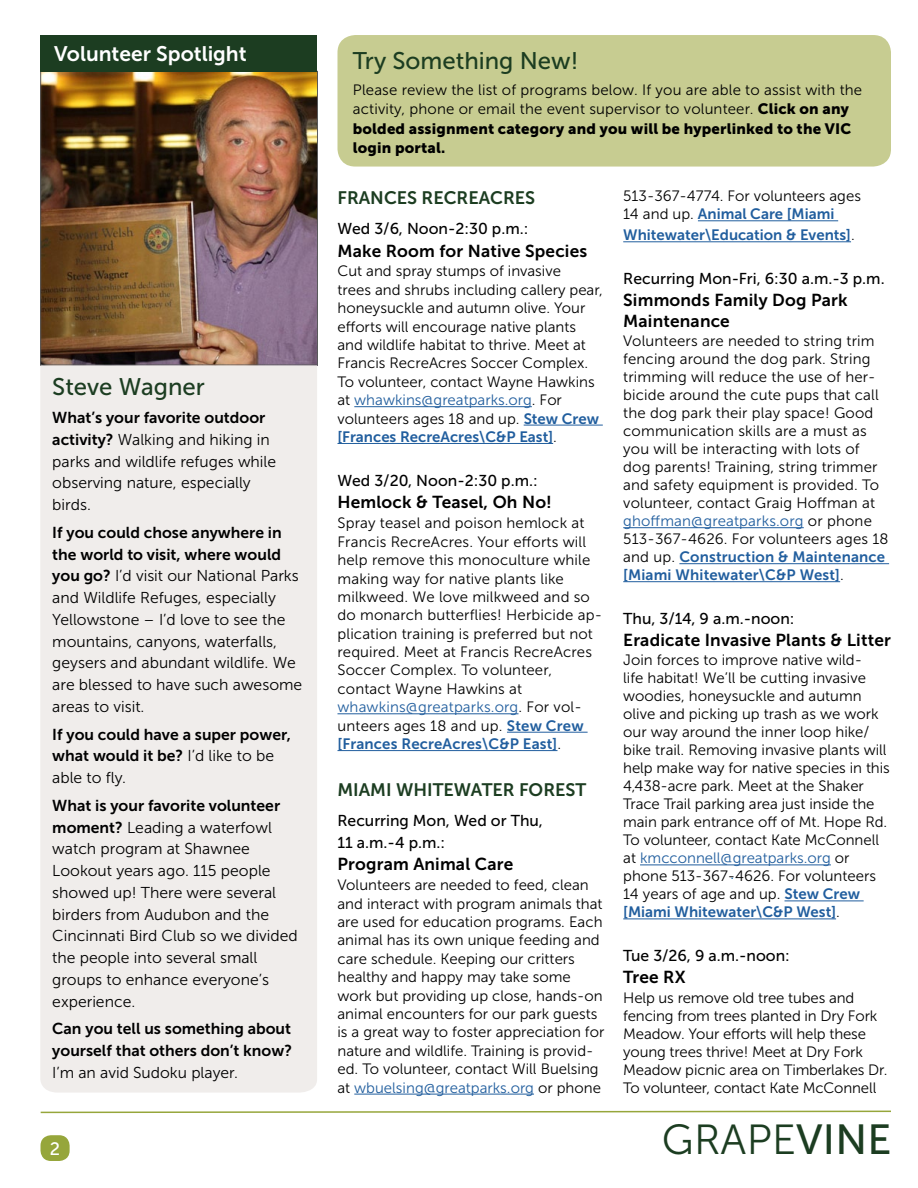
<style>
.page{position:relative;width:918px;height:1188px;background:#fff}
.page>*{position:absolute;margin:0;border:0;box-sizing:border-box;transform-origin:0 0}
.t1{font:42px "Museo Sans 300";letter-spacing:.005em;color:#1c3d21}
.t2{font:24px "Museo Sans 500";color:#1c3d21}
.t3{font:21px "Museo Sans 700";color:#fff}
.t4{font:18px "Museo Sans 700";color:#1c3d21}
.t5{font:18px "Museo Sans 500";color:#fff}
.t6{font:17.25px/20.7px "Museo Sans 700";letter-spacing:.01em;color:#000}
.t7{font:15.75px/21.8px "Museo Sans 300";color:#000}
.t8{font:15.75px/21.8px "Museo Sans 700";color:#000}
.t9{font:15.75px/21.5px "Museo Sans 500";color:#000}
.t10{font:15px/18.5px "Museo Sans 300";color:#000}
.t11{font:15px/21px "Museo Sans 700";color:#215e9e}
.t12{font:15px/19.5px "Museo Sans 900";letter-spacing:.01em;color:#000}
.t13{font:12px "Museo Sans 500";color:#0366b0}
.s1{font-family:"Museo Sans 700"}
.s2{font-family:"Museo Sans 300"}
.s3{font-family:"Museo Sans 900"}
.s4{color:#215e9e}
.s5{font-family:"Museo Sans 700";color:#215e9e}
.s6{font-family:"Museo Sans 300";color:#000}
.s7{font-family:"Museo Sans 500"}
</style>
<div class="page">
<img style="left:42px;top:73px;width:274px;height:290px">
<div style="left:40px;top:71px;width:278px;height:294px;border:1px solid #58595b"></div>
<div style="left:40px;top:1135px;width:30px;height:26px;background:#96a63b;border-radius:10px"></div>
<svg style="left:40px;top:1110px;width:851px;height:4px"></svg>
<div style="left:40px;top:365px;width:277px;height:728px;background:#f0edeb"></div>
<div style="left:40px;top:35px;width:277px;height:36px;background:#1c3d21"></div>
<div style="left:338px;top:35px;width:553px;height:132px;background:#c7cc91;border-radius:18px"></div>
<hr style="left:354px;top:406px;width:178px;height:1px;background:#215e9e">
<hr style="left:524px;top:425px;width:79px;height:1px;background:#215e9e">
<hr style="left:338px;top:443px;width:215px;height:1px;background:#215e9e">
<hr style="left:338px;top:713px;width:181px;height:1px;background:#215e9e">
<hr style="left:507px;top:732px;width:81px;height:1px;background:#215e9e">
<hr style="left:338px;top:750px;width:220px;height:1px;background:#215e9e">
<hr style="left:354px;top:1094px;width:180px;height:1px;background:#215e9e">
<hr style="left:698px;top:220px;width:140px;height:1px;background:#215e9e">
<hr style="left:623px;top:241px;width:228px;height:1px;background:#215e9e">
<hr style="left:623px;top:527px;width:181px;height:1px;background:#215e9e">
<hr style="left:679px;top:563px;width:210px;height:1px;background:#215e9e">
<hr style="left:623px;top:581px;width:217px;height:1px;background:#215e9e">
<hr style="left:640px;top:865px;width:191px;height:1px;background:#215e9e">
<hr style="left:785px;top:901px;width:79px;height:1px;background:#215e9e">
<hr style="left:623px;top:919px;width:213px;height:1px;background:#215e9e">
<h3 class="t3" style="left:54px;top:42px;width:194px">Volunteer Spotlight</h3>
<h2 class="t2" style="left:52px;top:374px;width:154px">Steve Wagner</h2>
<p class="t8" style="left:52px;top:407px;width:215px">What’s your favorite outdoor</p>
<p class="t7" style="left:52px;top:429px;width:225px"><span class="s1">activity?</span> Walking and hiking in parks and wildlife refuges while observing nature, especially birds.</p>
<p class="t8" style="left:52px;top:522px;width:231px">If you could chose anywhere in the world to visit, where would</p>
<p class="t7" style="left:52px;top:565px;width:251px"><span class="s1">you go?</span> I’d visit our National Parks and Wildlife Refuges, especially<br>Yellowstone – I’d love to see the mountains, canyons, waterfalls, geysers and abundant wildlife. We are blessed to have such awesome areas to visit.</p>
<p class="t8" style="left:52px;top:723px;width:240px">If you could have a super power, what would it be? <span class="s2">I’d like to be</span></p>
<p class="t7" style="left:52px;top:767px;width:75px">able to fly.</p>
<p class="t8" style="left:52px;top:795px;width:229px">What is your favorite volunteer</p>
<p class="t7" style="left:52px;top:816px;width:247px"><span class="s1">moment?</span> Leading a waterfowl watch program at Shawnee<br>Lookout years ago. 115 people showed up! There were several birders from Audubon and the<br>Cincinnati Bird Club so we divided the people into several small groups to enhance everyone’s experience.</p>
<p class="t8" style="left:52px;top:1018px;width:241px">Can you tell us something about yourself that others don’t know?</p>
<p class="t7" style="left:52px;top:1062px;width:187px">I’m an avid Sudoku player.</p>
<p class="t5" style="left:50px;top:1139px;width:12px">2</p>
<h2 class="t2" style="left:353px;top:48px;width:227px">Try Something New!</h2>
<p class="t10" style="left:353px;top:80px;width:511px;line-height:19.5px">Please review the list of programs below. If you are able to assist with the activity, phone or email the event supervisor to volunteer. <span class="s3">Click on any</span></p>
<p class="t12" style="left:353px;top:118px;width:500px">bolded assignment category and you will be hyperlinked to the VIC login portal.</p>
<p class="t4" style="left:338px;top:187px;width:199px">FRANCES RECREACRES</p>
<p class="t9" style="left:338px;top:218px;width:192px">Wed 3/6, Noon-2:30 p.m.:</p>
<p class="t6" style="left:338px;top:240px;width:251px">Make Room for Native Species</p>
<p class="t10" style="left:338px;top:262px;width:267px">Cut and spray stumps of invasive<br>trees and shrubs including callery pear, honeysuckle and autumn olive. Your efforts will encourage native plants and wildlife habitat to thrive. Meet at Francis RecreAcres Soccer Complex.<br>To volunteer, contact Wayne Hawkins at <span class="s4">whawkins@greatparks.org</span>. For volunteers ages 18 and up. <span class="s5">Stew Crew</span></p>
<p class="t11" style="left:338px;top:426px;width:221px">[Frances RecreAcres\C&amp;P East]<span class="s6">.</span></p>
<p class="t9" style="left:338px;top:470px;width:202px">Wed 3/20, Noon-2:30 p.m.:</p>
<p class="t6" style="left:338px;top:492px;width:216px">Hemlock &amp; Teasel, Oh No!</p>
<p class="t10" style="left:338px;top:514px;width:266px">Spray teasel and poison hemlock at Francis RecreAcres. Your efforts will help remove this monoculture while making way for native plants like milkweed. We love milkweed and so do monarch butterflies! Herbicide ap&shy;plication training is preferred but not required. Meet at Francis RecreAcres Soccer Complex. To volunteer, contact Wayne Hawkins at <span class="s4">whawkins@greatparks.org</span>. For vol&shy;unteers ages 18 and up. <span class="s5">Stew Crew</span></p>
<p class="t11" style="left:338px;top:733px;width:225px">[Frances RecreAcres\C&amp;P East]<span class="s6">.</span></p>
<p class="t4" style="left:338px;top:780px;width:250px">MIAMI WHITEWATER FOREST</p>
<p class="t9" style="left:338px;top:810px;width:207px">Recurring Mon, Wed or Thu,<br>11 a.m.-4 p.m.:</p>
<p class="t6" style="left:338px;top:854px;width:177px">Program Animal Care</p>
<p class="t10" style="left:338px;top:876px;width:268px">Volunteers are needed to feed, clean and interact with program animals that are used for education programs. Each animal has its own unique feeding and care schedule. Keeping our critters healthy and happy may take some work but providing up close, hands-on animal encounters for our park guests is a great way to foster appreciation for nature and wildlife. Training is provid&shy;ed. To volunteer, contact Will Buelsing at <span class="s4">wbuelsing@greatparks.org</span> or phone</p>
<p class="t10" style="left:623px;top:187px;width:239px">513-367-4774. For volunteers ages</p>
<p class="t11" style="left:623px;top:204px;width:233px"><span class="s6">14 and up.</span> Animal Care [Miami<br>Whitewater\Education &amp; Events]<span class="s6">.</span></p>
<p class="t9" style="left:623px;top:268px;width:263px">Recurring Mon-Fri, 6:30 a.m.-3 p.m.</p>
<p class="t6" style="left:623px;top:290px;width:226px">Simmonds Family Dog Park<br>Maintenance</p>
<p class="t10" style="left:623px;top:332px;width:267px;line-height:18px">Volunteers are needed to string trim fencing around the dog park. String trimming will reduce the use of her&shy;bicide around the cute pups that call the dog park their play space! Good communication skills are a must as you will be interacting with lots of dog parents! Training, string trimmer and safety equipment is provided. To volunteer, contact Graig Hoffman at <span class="s4">ghoffman@greatparks.org</span> or phone 513-367-4626. For volunteers ages 18</p>
<p class="t11" style="left:623px;top:548px;width:263px;line-height:18px"><span class="s6">and up.</span> Construction &amp; Maintenance [Miami Whitewater\C&amp;P West]<span class="s6">.</span></p>
<p class="t9" style="left:623px;top:608px;width:173px">Thu, 3/14, 9 a.m.-noon:</p>
<p class="t6" style="left:623px;top:630px;width:269px">Eradicate Invasive Plants &amp; Litter</p>
<p class="t10" style="left:623px;top:651px;width:268px;line-height:18px">Join forces to improve native wild-<br>life habitat! We’ll be cutting invasive woodies, honeysuckle and autumn olive and picking up trash as we work our way around the inner loop hike/ bike trail. Removing invasive plants will help make way for native species in this 4,438-acre park. Meet at the Shaker Trace Trail parking area just inside the main park entrance off of Mt. Hope Rd.<br>To volunteer, contact Kate McConnell at <span class="s4">kmcconnell@greatparks.org</span> or phone 513-367-4626. For volunteers 14 years of age and up. <span class="s5">Stew Crew</span></p>
<p class="t11" style="left:623px;top:902px;width:218px">[Miami Whitewater\C&amp;P West]<span class="s6">.</span></p>
<p class="t9" style="left:623px;top:945px;width:168px">Tue 3/26, 9 a.m.-noon:</p>
<p class="t6" style="left:623px;top:967px;width:64px">Tree RX</p>
<p class="t10" style="left:623px;top:989px;width:266px;line-height:18px">Help us remove old tree tubes and fencing from trees planted in Dry Fork Meadow. Your efforts will help these young trees thrive! Meet at Dry Fork Meadow picnic area on Timberlakes Dr.<br>To volunteer, contact Kate McConnell</p>
<p class="t13" style="left:731px;top:868px;width:5px">.</p>
<h1 class="t1" style="left:662px;top:1116px;width:231px">GRAPE<span class="s7">VINE</span></h1>
</div>
